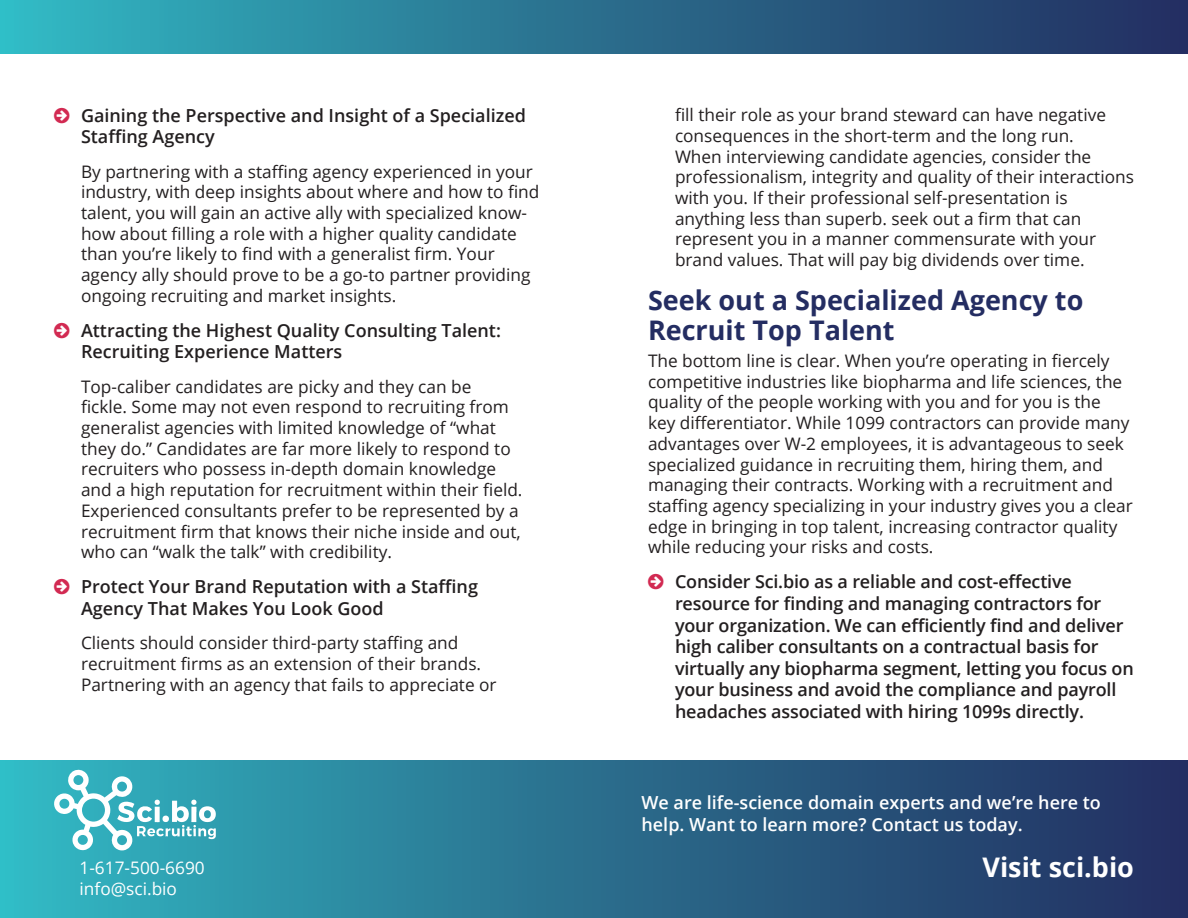
<style>
.page{position:relative;width:1188px;height:918px;background:#fff}
.page>*{position:absolute;margin:0;border:0;box-sizing:border-box;transform-origin:0 0}
.t1{font:700 27px/30px "Open Sans";color:#242d62}
.t2{font:700 27px "Open Sans";color:#fff}
.t3{font:600 18px/21.6px "Open Sans";letter-spacing:-.01em;color:#231f20}
.t4{font:600 18px/21.6px "Open Sans";color:#fff}
.t5{font:17.25px/20.7px "Open Sans";color:#231f20}
.t6{font:17.25px/20.7px "Open Sans";color:#fff}
</style>
<div class="page">
<div style="left:0;top:0;width:1188px;height:54px;background:linear-gradient(to right,#32b7c1,#232b5e)"></div>
<div style="left:0;top:761px;width:1188px;height:157px;background:linear-gradient(to right,#32b7c1,#232b5e)"></div>
<svg style="left:54px;top:770px;width:162px;height:80px"></svg>
<p class="t3" style="left:81px;top:104px;width:446px">Gaining the Perspective and Insight of a Specialized<br>Staffing Agency</p>
<p class="t5" style="left:81px;top:161px;width:460px">By partnering with a staffing agency experienced in your industry, with deep insights about where and how to find talent, you will gain an active ally with specialized know&shy;how about filling a role with a higher quality candidate than you’re likely to find with a generalist firm. Your agency ally should prove to be a go-to partner providing ongoing recruiting and market insights.</p>
<p class="t3" style="left:81px;top:319px;width:422px">Attracting the Highest Quality Consulting Talent:<br>Recruiting Experience Matters</p>
<p class="t5" style="left:81px;top:376px;width:443px">Top-caliber candidates are picky and they can be<br>fickle. Some may not even respond to recruiting from generalist agencies with limited knowledge of “what they do.” Candidates are far more likely to respond to recruiters who possess in-depth domain knowledge and a high reputation for recruitment within their field.<br>Experienced consultants prefer to be represented by a recruitment firm that knows their niche inside and out, who can “walk the talk” with credibility.</p>
<p class="t3" style="left:81px;top:576px;width:399px">Protect Your Brand Reputation with a Staffing<br>Agency That Makes You Look Good</p>
<p class="t5" style="left:81px;top:632px;width:417px">Clients should consider third-party staffing and recruitment firms as an extension of their brands.<br>Partnering with an agency that fails to appreciate or</p>
<p class="t6" style="left:80px;top:857px;width:127px">1-617-500-6690 info@sci.bio</p>
<p class="t5" style="left:675px;top:104px;width:461px">fill their role as your brand steward can have negative consequences in the short-term and the long run.<br>When interviewing candidate agencies, consider the professionalism, integrity and quality of their interactions with you. If their professional self-presentation is anything less than superb. seek out a firm that can represent you in a manner commensurate with your brand values. That will pay big dividends over time.</p>
<h1 class="t1" style="left:648px;top:284px;width:437px">Seek out a Specialized Agency to<br>Recruit Top Talent</h1>
<p class="t5" style="left:648px;top:350px;width:486px">The bottom line is clear. When you’re operating in fiercely competitive industries like biopharma and life sciences, the quality of the people working with you and for you is the<br>key differentiator. While 1099 contractors can provide many advantages over W-2 employees, it is advantageous to seek specialized guidance in recruiting them, hiring them, and managing their contracts. Working with a recruitment and staffing agency specializing in your industry gives you a clear edge in bringing in top talent, increasing contractor quality while reducing your risks and costs.</p>
<p class="t3" style="left:675px;top:571px;width:460px">Consider Sci.bio as a reliable and cost-effective resource for finding and managing contractors for your organization. We can efficiently find and deliver high caliber consultants on a contractual basis for virtually any biopharma segment, letting you focus on your business and avoid the compliance and payroll headaches associated with hiring 1099s directly.</p>
<p class="t4" style="left:642px;top:791px;width:461px">We are life-science domain experts and we’re here to help. Want to learn more? Contact us today.</p>
<h1 class="t2" style="left:983px;top:848px;width:153px">Visit sci.bio</h1>
</div>
